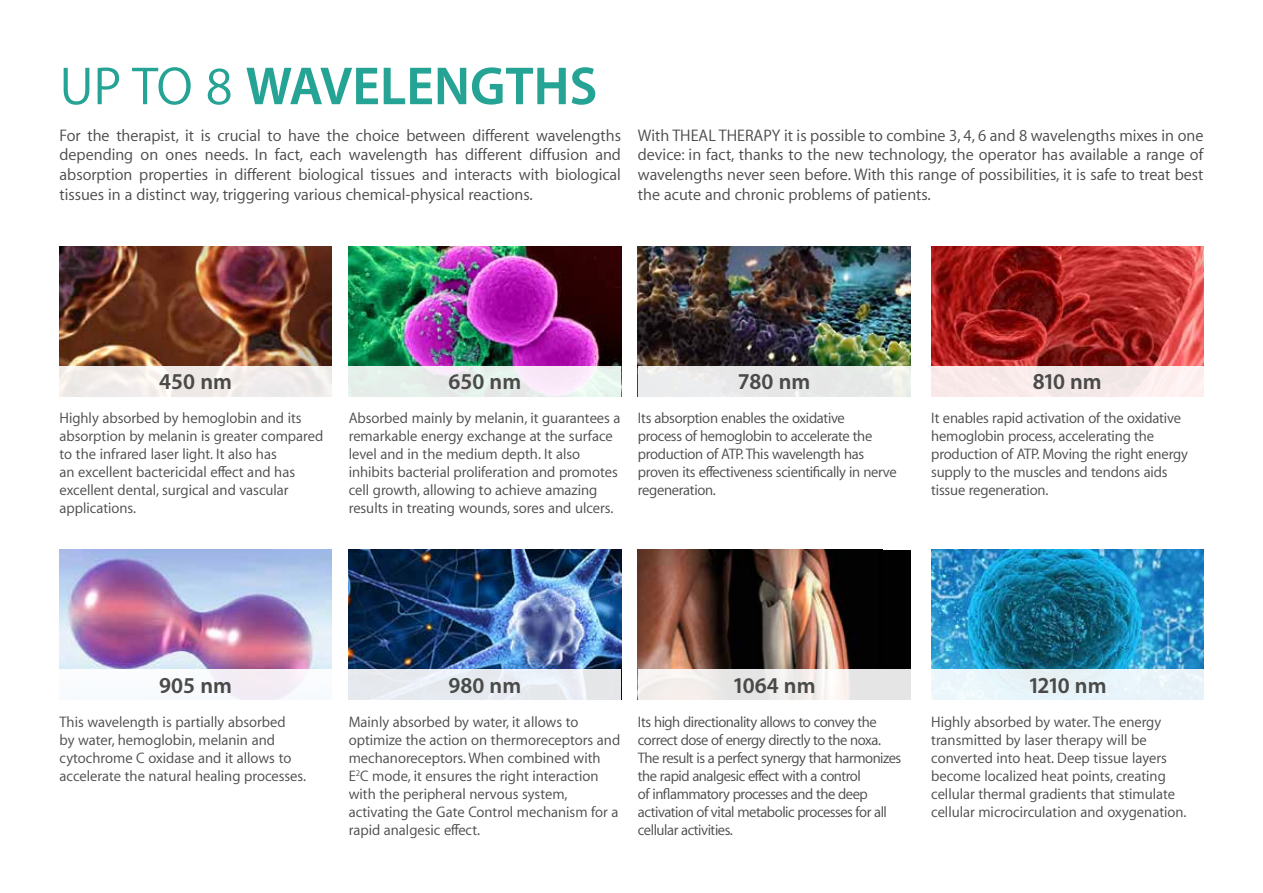
<style>
.page{position:relative;width:1263px;height:893px;background:#fff}
.page>*{position:absolute;margin:0;border:0;box-sizing:border-box;transform-origin:0 0}
.t1{font:700 54px "Myriad Set Pro";color:#25a394}
.t2{font:700 22.5px "Myriad Set Pro";color:#4a4a49}
.t3{font:16.5px/19.8px "Myriad Set Pro Text";color:#4a4a49;text-align:justify}
.t4{font:15px/18px "Myriad Set Pro Text";color:#4a4a49}
.t5{font:15px/18px "Myriad Set Pro Text";letter-spacing:-.03em;color:#4a4a49}
.t6{font:15px/18px "Myriad Set Pro Text";letter-spacing:-.02em;color:#4a4a49}
.s1{font-family:"Myriad Set Pro Text";font-weight:400}
</style>
<div class="page">
<img style="left:60px;top:247px;width:272px;height:119px">
<img style="left:349px;top:247px;width:272px;height:119px">
<img style="left:638px;top:247px;width:272px;height:119px">
<img style="left:931px;top:247px;width:272px;height:119px">
<img style="left:60px;top:550px;width:272px;height:119px">
<img style="left:349px;top:550px;width:272px;height:119px">
<div style="left:638px;top:550px;width:272px;height:149px;background:#010101"></div>
<img style="left:638px;top:550px;width:218px;height:119px">
<img style="left:931px;top:550px;width:272px;height:119px">
<svg style="left:60px;top:366px;width:272px;height:30px;fill:#f0ebea"></svg>
<div style="left:60px;top:669px;width:272px;height:30px;background:linear-gradient(to right,#f9fdfe,#f5f1f7)"></div>
<svg style="left:349px;top:366px;width:272px;height:30px;background:#ebeeee"></svg>
<div style="left:349px;top:669px;width:272px;height:30px;background:#e5eaf0"></div>
<div style="left:638px;top:366px;width:272px;height:30px;background:#e8e9e8"></div>
<svg style="left:638px;top:669px;width:272px;height:30px;background:#eeebea"></svg>
<div style="left:931px;top:366px;width:272px;height:30px;background:#f8e9e9"></div>
<div style="left:931px;top:669px;width:272px;height:30px;background:#e8f4fa"></div>
<h1 class="t1" style="left:60px;top:44px;width:539px"><span class="s1">UP TO 8</span> WAVELENGTHS</h1>
<p class="t3" style="left:60px;top:124px;width:563px">For the therapist, it is crucial to have the choice between different wavelengths depending on ones needs. In fact, each wavelength has different diffusion and absorption properties in different biological tissues and interacts with biological tissues in a distinct way, triggering various chemical-physical reactions.</p>
<p class="t3" style="left:638px;top:124px;width:567px">With THEAL THERAPY it is possible to combine 3, 4, 6 and 8 wavelengths mixes in one device: in fact, thanks to the new technology, the operator has available a range of wavelengths never seen before. With this range of possibilities, it is safe to treat best the acute and chronic problems of patients.</p>
<h2 class="t2" style="left:159px;top:364px;width:74px">450 nm</h2>
<h2 class="t2" style="left:448px;top:364px;width:74px">650 nm</h2>
<h2 class="t2" style="left:738px;top:364px;width:74px">780 nm</h2>
<h2 class="t2" style="left:1033px;top:364px;width:71px">810 nm</h2>
<p class="t4" style="left:60px;top:409px;width:265px">Highly absorbed by hemoglobin and its absorption by melanin is greater compared to the infrared laser light. It also has<br>an excellent bactericidal effect and has excellent dental, surgical and vascular applications.</p>
<p class="t4" style="left:349px;top:409px;width:273px">Absorbed mainly by melanin, it guarantees a remarkable energy exchange at the surface level and in the medium depth. It also inhibits bacterial proliferation and promotes cell growth, allowing to achieve amazing results in treating wounds, sores and ulcers.</p>
<p class="t6" style="left:638px;top:408px;width:260px">Its absorption enables the oxidative<br>process of hemoglobin to accelerate the production of ATP. This wavelength has proven its effectiveness scientifically in nerve regeneration.</p>
<p class="t4" style="left:931px;top:409px;width:258px">It enables rapid activation of the oxidative hemoglobin process, accelerating the production of ATP. Moving the right energy supply to the muscles and tendons aids tissue regeneration.</p>
<h2 class="t2" style="left:159px;top:667px;width:74px">905 nm</h2>
<h2 class="t2" style="left:448px;top:667px;width:74px">980 nm</h2>
<h2 class="t2" style="left:733px;top:667px;width:84px">1064 nm</h2>
<h2 class="t2" style="left:1028px;top:667px;width:80px">1210 nm</h2>
<p class="t4" style="left:60px;top:712px;width:248px">This wavelength is partially absorbed<br>by water, hemoglobin, melanin and cytochrome C oxidase and it allows to accelerate the natural healing processes.</p>
<p class="t4" style="left:349px;top:712px;width:273px">Mainly absorbed by water, it allows to optimize the action on thermoreceptors and mechanoreceptors. When combined with E<sup>2</sup>C mode, it ensures the right interaction with the peripheral nervous system, activating the Gate Control mechanism for a rapid analgesic effect.</p>
<p class="t5" style="left:638px;top:712px;width:265px">Its high directionality allows to convey the correct dose of energy directly to the noxa.<br>The result is a perfect synergy that harmonizes the rapid analgesic effect with a control<br>of inflammatory processes and the deep activation of vital metabolic processes for all cellular activities.</p>
<p class="t4" style="left:931px;top:712px;width:257px">Highly absorbed by water. The energy transmitted by laser therapy will be converted into heat. Deep tissue layers become localized heat points, creating cellular thermal gradients that stimulate cellular microcirculation and oxygenation.</p>
</div>
